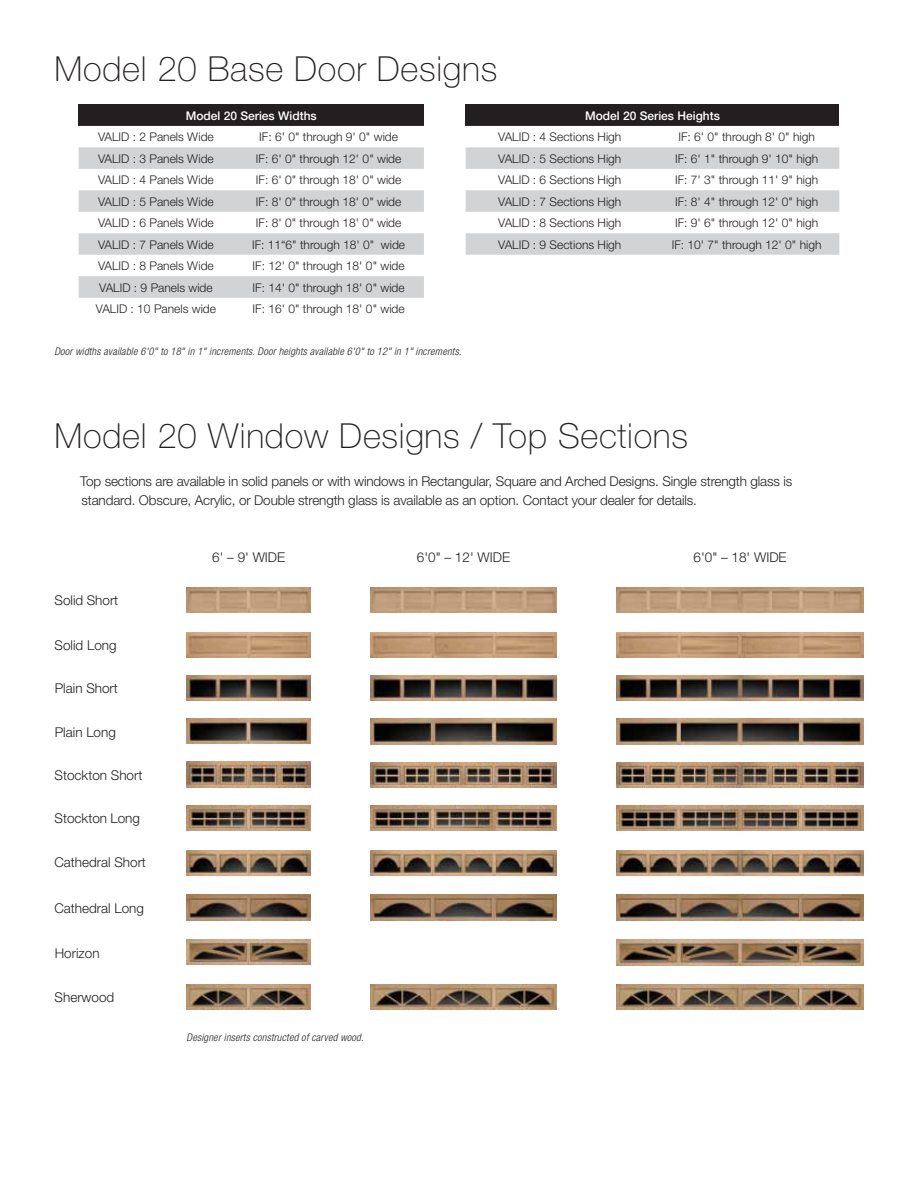
<style>
.page{position:relative;width:918px;height:1188px;background:#fff}
.page>*{position:absolute;margin:0;border:0;box-sizing:border-box;transform-origin:0 0}
.t1{font:100 34.5px "Helvetica Neue";letter-spacing:.02em;color:#231f20}
.t2{font:300 13.5px/19.5px "Helvetica Neue";letter-spacing:-.01em;color:#231f20}
.t3{font:300 12px "Helvetica Neue";color:#231f20}
.t4{font:500 12px "Helvetica Neue";color:#fff}
.t5{font:italic 300 condensed 10.5px "Helvetica Neue";letter-spacing:.02em;color:#231f20}
</style>
<div class="page">
<img style="left:186px;top:632px;width:124px;height:25px">
<img style="left:186px;top:850px;width:124px;height:25px">
<img style="left:186px;top:895px;width:124px;height:25px">
<img style="left:186px;top:940px;width:124px;height:25px">
<img style="left:186px;top:984px;width:124px;height:26px">
<img style="left:186px;top:587px;width:124px;height:26px">
<img style="left:186px;top:675px;width:124px;height:26px">
<img style="left:186px;top:719px;width:124px;height:25px">
<img style="left:186px;top:762px;width:124px;height:25px">
<img style="left:186px;top:805px;width:124px;height:26px">
<img style="left:616px;top:632px;width:247px;height:26px">
<img style="left:616px;top:850px;width:247px;height:26px">
<img style="left:616px;top:895px;width:247px;height:25px">
<img style="left:616px;top:940px;width:247px;height:25px">
<img style="left:616px;top:984px;width:247px;height:26px">
<img style="left:616px;top:587px;width:247px;height:26px">
<img style="left:616px;top:675px;width:247px;height:25px">
<img style="left:616px;top:719px;width:247px;height:25px">
<img style="left:616px;top:762px;width:247px;height:25px">
<img style="left:616px;top:806px;width:247px;height:25px">
<img style="left:371px;top:632px;width:185px;height:25px">
<img style="left:371px;top:850px;width:185px;height:26px">
<img style="left:371px;top:895px;width:185px;height:25px">
<img style="left:371px;top:984px;width:185px;height:25px">
<img style="left:371px;top:587px;width:185px;height:26px">
<img style="left:371px;top:675px;width:185px;height:25px">
<img style="left:371px;top:719px;width:185px;height:25px">
<img style="left:371px;top:762px;width:185px;height:25px">
<img style="left:371px;top:806px;width:185px;height:25px">
<div style="left:79px;top:105px;width:345px;height:21px;background:#231f20"></div>
<svg style="left:79px;top:147px;width:345px;height:151px;fill:#d1d3d4"></svg>
<div style="left:466px;top:105px;width:373px;height:21px;background:#231f20"></div>
<svg style="left:466px;top:147px;width:373px;height:108px"></svg>
<h1 class="t1" style="left:55px;top:49px;width:444px">Model 20 Base Door Designs</h1>
<p class="t4" style="left:186px;top:109px;width:133px">Model 20 Series Widths</p>
<p class="t3" style="left:98px;top:130px;width:117px">VALID : 2 Panels Wide</p>
<p class="t3" style="left:259px;top:130px;width:140px">IF: 6' 0" through 9' 0" wide</p>
<p class="t3" style="left:98px;top:151px;width:117px">VALID : 3 Panels Wide</p>
<p class="t3" style="left:256px;top:151px;width:147px">IF: 6' 0" through 12' 0" wide</p>
<p class="t3" style="left:98px;top:173px;width:117px">VALID : 4 Panels Wide</p>
<p class="t3" style="left:256px;top:173px;width:147px">IF: 6' 0" through 18' 0" wide</p>
<p class="t3" style="left:98px;top:194px;width:117px">VALID : 5 Panels Wide</p>
<p class="t3" style="left:256px;top:194px;width:147px">IF: 8' 0" through 18' 0" wide</p>
<p class="t3" style="left:98px;top:216px;width:117px">VALID : 6 Panels Wide</p>
<p class="t3" style="left:256px;top:216px;width:147px">IF: 8' 0" through 18' 0" wide</p>
<p class="t3" style="left:98px;top:237px;width:117px">VALID : 7 Panels Wide</p>
<p class="t3" style="left:252px;top:237px;width:155px">IF: 11“6" through 18' 0" wide</p>
<p class="t3" style="left:98px;top:259px;width:117px">VALID : 8 Panels Wide</p>
<p class="t3" style="left:253px;top:259px;width:154px">IF: 12' 0" through 18' 0" wide</p>
<p class="t3" style="left:99px;top:280px;width:115px">VALID : 9 Panels wide</p>
<p class="t3" style="left:253px;top:280px;width:154px">IF: 14' 0" through 18' 0" wide</p>
<p class="t3" style="left:96px;top:302px;width:122px">VALID : 10 Panels wide</p>
<p class="t3" style="left:253px;top:302px;width:154px">IF: 16' 0" through 18' 0" wide</p>
<p class="t5" style="left:54px;top:345px;width:409px">Door widths available 6'0" to 18" in 1" increments. Door heights available 6'0" to 12" in 1" increments.</p>
<p class="t4" style="left:585px;top:109px;width:136px">Model 20 Series Heights</p>
<p class="t3" style="left:498px;top:130px;width:125px">VALID : 4 Sections High</p>
<p class="t3" style="left:679px;top:130px;width:138px">IF: 6' 0" through 8' 0" high</p>
<p class="t3" style="left:498px;top:151px;width:125px">VALID : 5 Sections High</p>
<p class="t3" style="left:675px;top:151px;width:144px">IF: 6' 1" through 9' 10" high</p>
<p class="t3" style="left:498px;top:173px;width:125px">VALID : 6 Sections High</p>
<p class="t3" style="left:675px;top:173px;width:144px">IF: 7' 3" through 11' 9" high</p>
<p class="t3" style="left:498px;top:194px;width:125px">VALID : 7 Sections High</p>
<p class="t3" style="left:675px;top:194px;width:144px">IF: 8' 4" through 12' 0" high</p>
<p class="t3" style="left:498px;top:216px;width:125px">VALID : 8 Sections High</p>
<p class="t3" style="left:675px;top:216px;width:144px">IF: 9' 6" through 12' 0" high</p>
<p class="t3" style="left:498px;top:237px;width:125px">VALID : 9 Sections High</p>
<p class="t3" style="left:672px;top:237px;width:151px">IF: 10' 7" through 12' 0" high</p>
<h1 class="t1" style="left:55px;top:416px;width:635px">Model 20 Window Designs / Top Sections</h1>
<p class="t2" style="left:80px;top:471px;width:714px">Top sections are available in solid panels or with windows in Rectangular, Square and Arched Designs. Single strength glass is standard. Obscure, Acrylic, or Double strength glass is available as an option. Contact your dealer for details.</p>
<p class="t2" style="left:55px;top:590px;width:65px">Solid Short</p>
<p class="t2" style="left:55px;top:635px;width:64px">Solid Long</p>
<p class="t2" style="left:55px;top:678px;width:65px">Plain Short</p>
<p class="t2" style="left:55px;top:722px;width:63px">Plain Long</p>
<p class="t2" style="left:55px;top:765px;width:89px">Stockton Short</p>
<p class="t2" style="left:55px;top:808px;width:87px">Stockton Long</p>
<p class="t2" style="left:54px;top:852px;width:93px">Cathedral Short</p>
<p class="t2" style="left:54px;top:898px;width:91px">Cathedral Long</p>
<p class="t2" style="left:55px;top:943px;width:46px">Horizon</p>
<p class="t2" style="left:55px;top:987px;width:61px">Sherwood</p>
<p class="t2" style="left:212px;top:547px;width:75px">6' – 9' WIDE</p>
<p class="t2" style="left:417px;top:547px;width:95px">6'0" – 12' WIDE</p>
<p class="t2" style="left:694px;top:547px;width:95px">6'0" – 18' WIDE</p>
<p class="t5" style="left:187px;top:1031px;width:178px">Designer inserts constructed of carved wood.</p>
</div>
